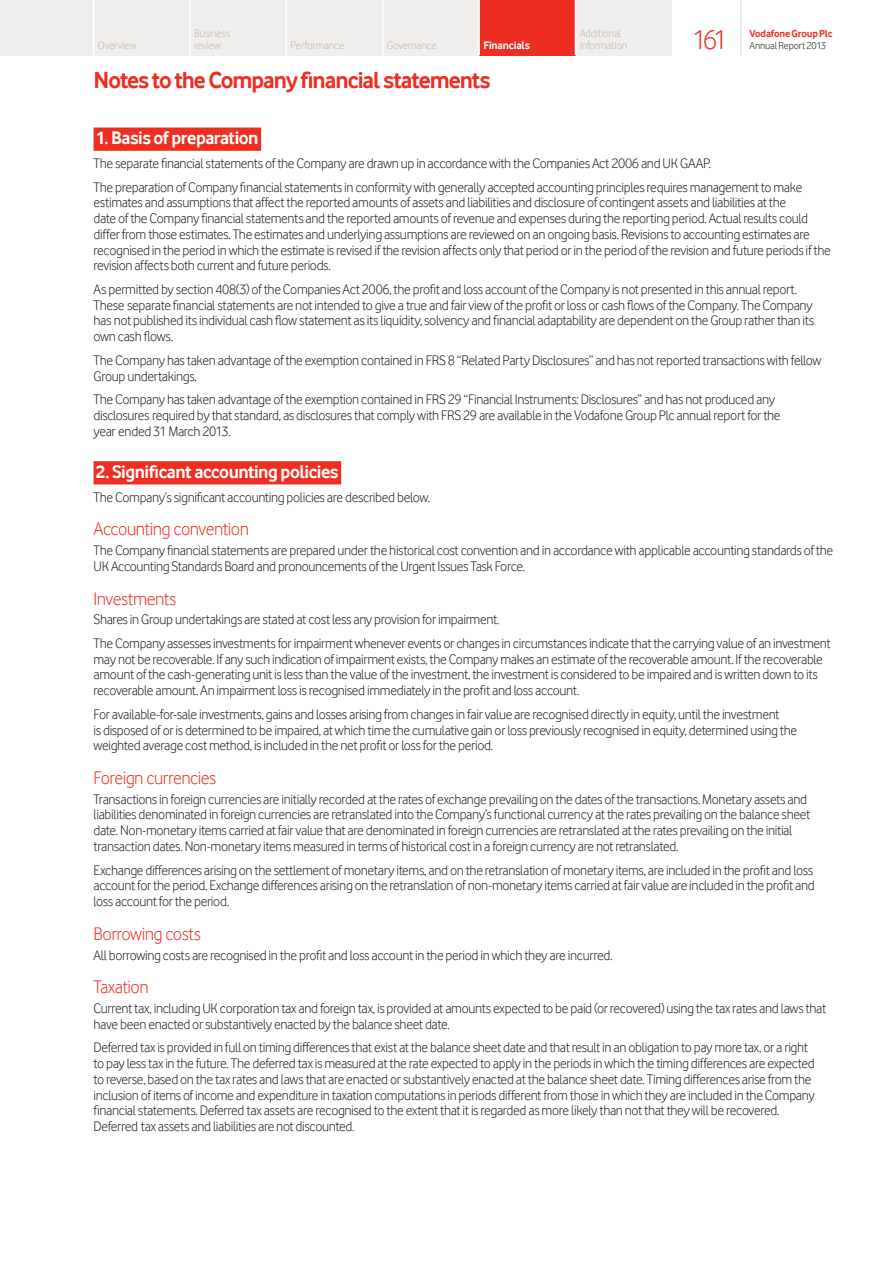
<style>
.page{position:relative;width:893px;height:1263px;background:#fff}
.page>*{position:absolute;margin:0;border:0;box-sizing:border-box;transform-origin:0 0}
.t1{font:28.5px "Vodafone Lt";color:#ee2e22}
.t2{font:700 24px "Vodafone Rg";letter-spacing:-.045em;color:#ee2e22}
.t3{font:18.75px "Vodafone Lt";letter-spacing:-.025em;color:#ee2e22}
.t4{font:700 18.75px "Vodafone Rg";letter-spacing:-.03em;color:#fff}
.t5{font:14.25px/15.8px "Vodafone Lt";letter-spacing:-.025em;color:#231f20}
.t6{font:11.25px/12px "Vodafone Lt";letter-spacing:-.015em;color:#beb6ad}
.t7{font:700 11.25px "Vodafone Rg";letter-spacing:-.02em;color:#fff}
.t8{font:700 10.5px "Vodafone Rg";letter-spacing:-.02em;color:#ee2e22}
.t9{font:10.5px "Vodafone Lt";letter-spacing:-.01em;color:#231f20}
</style>
<div class="page">
<div style="left:94px;top:128px;width:167px;height:23px;background:#ee2e22"></div>
<div style="left:94px;top:461px;width:247px;height:23px;background:#ee2e22"></div>
<hr style="left:741px;top:0;width:1px;height:55px;background:#dcd8d2">
<div style="left:0;top:0;width:672px;height:55px;background:#f0eeec"></div>
<div style="left:479px;top:0;width:96px;height:55px;background:#ee2e22"></div>
<hr style="left:189px;top:0;width:2px;height:55px;background:#fff">
<hr style="left:93px;top:0;width:1px;height:55px;background:#fff">
<hr style="left:286px;top:0;width:1px;height:55px;background:#fff">
<hr style="left:382px;top:0;width:1px;height:55px;background:#fff">
<hr style="left:478px;top:0;width:2px;height:55px;background:#fff">
<hr style="left:575px;top:0;width:1px;height:55px;background:#fff">
<p class="t6" style="left:194px;top:27px;width:37px">Business review</p>
<p class="t6" style="left:291px;top:39px;width:55px">Performance</p>
<p class="t6" style="left:387px;top:39px;width:51px">Governance</p>
<p class="t7" style="left:483px;top:39px;width:48px">Financials</p>
<p class="t6" style="left:580px;top:27px;width:49px">Additional information</p>
<p class="t1" style="left:692px;top:23px;width:37px">161</p>
<p class="t8" style="left:749px;top:27px;width:85px">Vodafone Group Plc</p>
<p class="t6" style="left:98px;top:39px;width:40px">Overview</p>
<p class="t9" style="left:749px;top:39px;width:78px">Annual Report 2013</p>
<p class="t2" style="left:94px;top:66px;width:399px">Notes to the Company financial statements</p>
<p class="t4" style="left:96px;top:127px;width:164px">1. Basis of preparation</p>
<p class="t5" style="left:94px;top:151px;width:710px;line-height:23.7px">The separate financial statements of the Company are drawn up in accordance with the Companies Act 2006 and UK GAAP.<br>The preparation of Company financial statements in conformity with generally accepted accounting principles requires management to make</p>
<p class="t5" style="left:94px;top:195px;width:739px">estimates and assumptions that affect the reported amounts of assets and liabilities and disclosure of contingent assets and liabilities at the<br>date of the Company financial statements and the reported amounts of revenue and expenses during the reporting period. Actual results could differ from those estimates. The estimates and underlying assumptions are reviewed on an ongoing basis. Revisions to accounting estimates are recognised in the period in which the estimate is revised if the revision affects only that period or in the period of the revision and future periods if the revision affects both current and future periods.</p>
<p class="t5" style="left:94px;top:281px;width:722px">As permitted by section 408(3) of the Companies Act 2006, the profit and loss account of the Company is not presented in this annual report.<br>These separate financial statements are not intended to give a true and fair view of the profit or loss or cash flows of the Company. The Company has not published its individual cash flow statement as its liquidity, solvency and financial adaptability are dependent on the Group rather than its own cash flows.</p>
<p class="t5" style="left:94px;top:352px;width:729px">The Company has taken advantage of the exemption contained in FRS 8 “Related Party Disclosures” and has not reported transactions with fellow<br>Group undertakings.</p>
<p class="t5" style="left:94px;top:391px;width:689px">The Company has taken advantage of the exemption contained in FRS 29 “Financial Instruments: Disclosures” and has not produced any disclosures required by that standard, as disclosures that comply with FRS 29 are available in the Vodafone Group Plc annual report for the year ended 31 March 2013.</p>
<p class="t4" style="left:96px;top:461px;width:244px">2. Significant accounting policies</p>
<p class="t5" style="left:94px;top:489px;width:338px">The Company’s significant accounting policies are described below.</p>
<p class="t3" style="left:94px;top:518px;width:157px">Accounting convention</p>
<p class="t5" style="left:94px;top:542px;width:741px">The Company financial statements are prepared under the historical cost convention and in accordance with applicable accounting standards of the<br>UK Accounting Standards Board and pronouncements of the Urgent Issues Task Force.</p>
<p class="t3" style="left:94px;top:588px;width:84px">Investments</p>
<p class="t5" style="left:94px;top:608px;width:739px;line-height:23.7px">Shares in Group undertakings are stated at cost less any provision for impairment.<br>The Company assesses investments for impairment whenever events or changes in circumstances indicate that the carrying value of an investment</p>
<p class="t5" style="left:94px;top:651px;width:731px">may not be recoverable. If any such indication of impairment exists, the Company makes an estimate of the recoverable amount. If the recoverable amount of the cash-generating unit is less than the value of the investment, the investment is considered to be impaired and is written down to its recoverable amount. An impairment loss is recognised immediately in the profit and loss account.</p>
<p class="t5" style="left:94px;top:706px;width:705px">For available-for-sale investments, gains and losses arising from changes in fair value are recognised directly in equity, until the investment<br>is disposed of or is determined to be impaired, at which time the cumulative gain or loss previously recognised in equity, determined using the weighted average cost method, is included in the net profit or loss for the period.</p>
<p class="t3" style="left:94px;top:767px;width:124px">Foreign currencies</p>
<p class="t5" style="left:94px;top:791px;width:718px">Transactions in foreign currencies are initially recorded at the rates of exchange prevailing on the dates of the transactions. Monetary assets and liabilities denominated in foreign currencies are retranslated into the Company’s functional currency at the rates prevailing on the balance sheet date. Non-monetary items carried at fair value that are denominated in foreign currencies are retranslated at the rates prevailing on the initial transaction dates. Non-monetary items measured in terms of historical cost in a foreign currency are not retranslated.</p>
<p class="t5" style="left:94px;top:862px;width:723px;text-align:justify">Exchange differences arising on the settlement of monetary items, and on the retranslation of monetary items, are included in the profit and loss account for the period. Exchange differences arising on the retranslation of non-monetary items carried at fair value are included in the profit and loss account for the period.</p>
<p class="t3" style="left:94px;top:923px;width:109px">Borrowing costs</p>
<p class="t5" style="left:94px;top:947px;width:520px">All borrowing costs are recognised in the profit and loss account in the period in which they are incurred.</p>
<p class="t3" style="left:94px;top:976px;width:57px">Taxation</p>
<p class="t5" style="left:94px;top:1000px;width:734px">Current tax, including UK corporation tax and foreign tax, is provided at amounts expected to be paid (or recovered) using the tax rates and laws that have been enacted or substantively enacted by the balance sheet date.</p>
<p class="t5" style="left:94px;top:1040px;width:723px">Deferred tax is provided in full on timing differences that exist at the balance sheet date and that result in an obligation to pay more tax, or a right to pay less tax in the future. The deferred tax is measured at the rate expected to apply in the periods in which the timing differences are expected to reverse, based on the tax rates and laws that are enacted or substantively enacted at the balance sheet date. Timing differences arise from the inclusion of items of income and expenditure in taxation computations in periods different from those in which they are included in the Company financial statements. Deferred tax assets are recognised to the extent that it is regarded as more likely than not that they will be recovered.<br>Deferred tax assets and liabilities are not discounted.</p>
</div>
